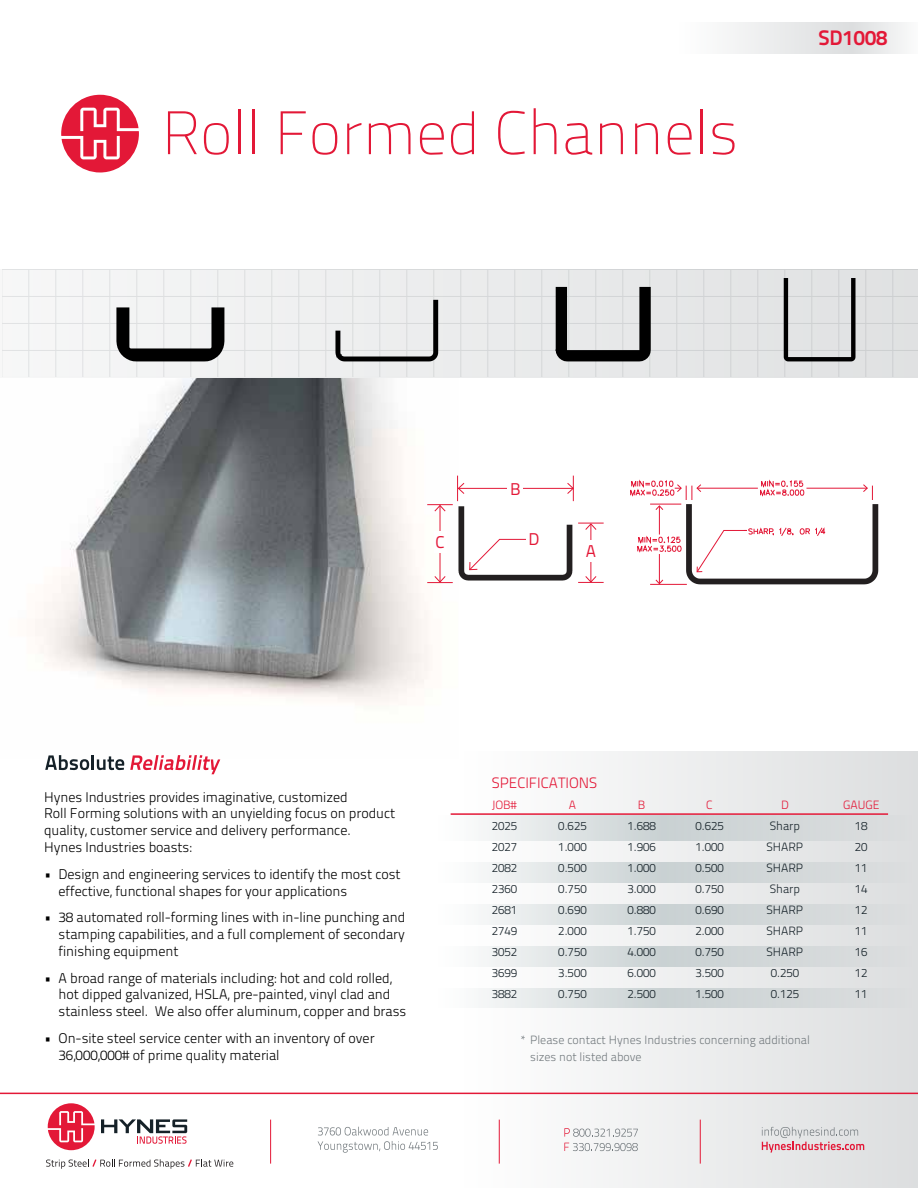
<style>
.page{position:relative;width:918px;height:1188px;background:#fff}
.page>*{position:absolute;margin:0;border:0;box-sizing:border-box;transform-origin:0 0}
.t1{font:100 61.2px "Titillium Text 22 L";color:#e31837}
.t2{font:700 21px "Titillium Text 22 L";color:#e31837}
.t3{font:16.95px "Titillium Text 22 L";color:#e31837}
.t4{font:300 15px "Titillium Text 22 L";color:#e31837}
.t5{font:300 14.1px/16.8px "Titillium Text 22 L";letter-spacing:-.005em;color:#000}
.t6{font:300 12px "Titillium Text 22 L";color:#152128}
.t7{font:300 12px/16.5px "Titillium Text 22 L";color:#737a7e}
.t8{font:300 12px "Titillium Text 22 L";color:#e31837}
</style>
<div class="page">
<div style="left:0;top:270px;width:917px;height:108px;background:#ebeced"></div>
<hr style="left:2px;top:377px;width:916px;height:1px;background:#152128">
<hr style="left:2px;top:350px;width:916px;height:1px;background:#152128">
<hr style="left:2px;top:323px;width:916px;height:1px;background:#152128">
<hr style="left:2px;top:296px;width:916px;height:1px;background:#152128">
<hr style="left:2px;top:269px;width:916px;height:1px;background:#152128">
<hr style="left:2px;top:269px;width:1px;height:108px;background:#152128">
<hr style="left:28px;top:269px;width:1px;height:108px;background:#152128">
<hr style="left:55px;top:269px;width:1px;height:108px;background:#152128">
<hr style="left:82px;top:269px;width:1px;height:108px;background:#152128">
<hr style="left:109px;top:269px;width:1px;height:108px;background:#152128">
<hr style="left:136px;top:269px;width:1px;height:108px;background:#152128">
<hr style="left:163px;top:269px;width:1px;height:108px;background:#152128">
<hr style="left:190px;top:269px;width:1px;height:108px;background:#152128">
<hr style="left:217px;top:269px;width:1px;height:108px;background:#152128">
<hr style="left:244px;top:269px;width:1px;height:108px;background:#152128">
<hr style="left:271px;top:269px;width:1px;height:108px;background:#152128">
<hr style="left:298px;top:269px;width:1px;height:108px;background:#152128">
<hr style="left:325px;top:269px;width:1px;height:108px;background:#152128">
<hr style="left:352px;top:269px;width:1px;height:108px;background:#152128">
<hr style="left:379px;top:269px;width:1px;height:108px;background:#152128">
<hr style="left:406px;top:269px;width:1px;height:108px;background:#152128">
<hr style="left:433px;top:269px;width:1px;height:108px;background:#152128">
<hr style="left:460px;top:269px;width:1px;height:108px;background:#152128">
<hr style="left:487px;top:269px;width:1px;height:108px;background:#152128">
<hr style="left:514px;top:269px;width:1px;height:108px;background:#152128">
<hr style="left:541px;top:269px;width:1px;height:108px;background:#152128">
<hr style="left:568px;top:269px;width:1px;height:108px;background:#152128">
<hr style="left:595px;top:269px;width:1px;height:108px;background:#152128">
<hr style="left:622px;top:269px;width:1px;height:108px;background:#152128">
<hr style="left:649px;top:269px;width:1px;height:108px;background:#152128">
<hr style="left:676px;top:269px;width:1px;height:108px;background:#152128">
<hr style="left:703px;top:269px;width:1px;height:108px;background:#152128">
<hr style="left:730px;top:269px;width:1px;height:108px;background:#152128">
<hr style="left:757px;top:269px;width:1px;height:108px;background:#152128">
<hr style="left:784px;top:269px;width:1px;height:108px;background:#152128">
<hr style="left:811px;top:269px;width:1px;height:108px;background:#152128">
<hr style="left:838px;top:269px;width:1px;height:108px;background:#152128">
<hr style="left:865px;top:269px;width:1px;height:108px;background:#152128">
<hr style="left:892px;top:269px;width:1px;height:108px;background:#152128">
<svg style="left:456px;top:752px;width:462px;height:436px"></svg>
<img style="left:35px;top:378px;width:424px;height:381px">
<svg style="left:335px;top:300px;width:103px;height:61px"></svg>
<svg style="left:116px;top:307px;width:108px;height:54px"></svg>
<svg style="left:556px;top:287px;width:95px;height:74px"></svg>
<svg style="left:784px;top:278px;width:71px;height:83px"></svg>
<svg style="left:318px;top:1127px;width:120px;height:26px"></svg>
<svg style="left:564px;top:1128px;width:74px;height:9px"></svg>
<svg style="left:564px;top:1143px;width:74px;height:8px"></svg>
<svg style="left:762px;top:1127px;width:102px;height:26px;background:#dbc4c9"></svg>
<hr style="left:700px;top:1120px;width:1px;height:44px;background:#e31837">
<hr style="left:499px;top:1120px;width:1px;height:44px;background:#e31837">
<hr style="left:270px;top:1120px;width:1px;height:44px;background:#e31837">
<hr style="left:0;top:1093px;width:918px;height:1px;background:#e31837">
<svg style="left:456px;top:815px;width:462px;height:25px;background:#d9dedf"></svg>
<svg style="left:456px;top:863px;width:462px;height:19px;background:#d9dedf"></svg>
<svg style="left:456px;top:905px;width:462px;height:19px;background:#d9dedf"></svg>
<svg style="left:456px;top:947px;width:462px;height:19px;background:#d9dedf"></svg>
<svg style="left:456px;top:988px;width:462px;height:20px;background:#d9dedf"></svg>
<hr style="left:451px;top:813px;width:437px;height:2px;background:#e31837">
<svg style="left:61px;top:95px;width:78px;height:77px"></svg>
<svg style="left:630px;top:479px;width:248px;height:106px"></svg>
<svg style="left:46px;top:1159px;width:187px;height:10px"></svg>
<svg style="left:101px;top:1119px;width:86px;height:25px"></svg>
<svg style="left:48px;top:1103px;width:47px;height:47px"></svg>
<svg style="left:730px;top:22px;width:174px;height:32px"></svg>
<svg style="left:45px;top:755px;width:79px;height:15px"></svg>
<svg style="left:130px;top:755px;width:90px;height:19px"></svg>
<svg style="left:427px;top:476px;width:177px;height:107px"></svg>
<h1 class="t1" style="left:162px;top:89px;width:578px">Roll Formed Channels</h1>
<h2 class="t2" style="left:818px;top:21px;width:70px">SD1008</h2>
<p class="t3" style="left:510px;top:476px;width:12px">B</p>
<p class="t3" style="left:435px;top:530px;width:11px">C</p>
<p class="t3" style="left:528px;top:527px;width:12px">D</p>
<p class="t3" style="left:586px;top:539px;width:12px">A</p>
<p class="t4" style="left:492px;top:771px;width:107px">SPECIFICATIONS</p>
<p class="t8" style="left:492px;top:796px;width:27px">JOB#</p>
<p class="t8" style="left:569px;top:796px;width:9px">A</p>
<p class="t8" style="left:638px;top:796px;width:9px">B</p>
<p class="t8" style="left:706px;top:796px;width:8px">C</p>
<p class="t8" style="left:781px;top:796px;width:9px">D</p>
<p class="t8" style="left:843px;top:796px;width:38px">GAUGE</p>
<p class="t6" style="left:492px;top:817px;width:27px">2025</p>
<p class="t6" style="left:558px;top:817px;width:30px">0.625</p>
<p class="t6" style="left:628px;top:817px;width:30px">1.688</p>
<p class="t6" style="left:695px;top:817px;width:30px">0.625</p>
<p class="t6" style="left:770px;top:817px;width:32px">Sharp</p>
<p class="t6" style="left:855px;top:817px;width:14px">18</p>
<p class="t6" style="left:492px;top:838px;width:27px">2027</p>
<p class="t6" style="left:558px;top:838px;width:30px">1.000</p>
<p class="t6" style="left:628px;top:838px;width:30px">1.906</p>
<p class="t6" style="left:695px;top:838px;width:30px">1.000</p>
<p class="t6" style="left:767px;top:838px;width:38px">SHARP</p>
<p class="t6" style="left:855px;top:838px;width:14px">20</p>
<p class="t6" style="left:492px;top:859px;width:27px">2082</p>
<p class="t6" style="left:558px;top:859px;width:30px">0.500</p>
<p class="t6" style="left:628px;top:859px;width:30px">1.000</p>
<p class="t6" style="left:695px;top:859px;width:30px">0.500</p>
<p class="t6" style="left:767px;top:859px;width:38px">SHARP</p>
<p class="t6" style="left:855px;top:859px;width:14px">11</p>
<p class="t6" style="left:492px;top:880px;width:27px">2360</p>
<p class="t6" style="left:558px;top:880px;width:30px">0.750</p>
<p class="t6" style="left:628px;top:880px;width:30px">3.000</p>
<p class="t6" style="left:695px;top:880px;width:30px">0.750</p>
<p class="t6" style="left:770px;top:880px;width:32px">Sharp</p>
<p class="t6" style="left:855px;top:880px;width:14px">14</p>
<p class="t6" style="left:492px;top:901px;width:27px">2681</p>
<p class="t6" style="left:558px;top:901px;width:30px">0.690</p>
<p class="t6" style="left:628px;top:901px;width:30px">0.880</p>
<p class="t6" style="left:695px;top:901px;width:30px">0.690</p>
<p class="t6" style="left:767px;top:901px;width:38px">SHARP</p>
<p class="t6" style="left:855px;top:901px;width:14px">12</p>
<p class="t6" style="left:492px;top:922px;width:27px">2749</p>
<p class="t6" style="left:558px;top:922px;width:30px">2.000</p>
<p class="t6" style="left:628px;top:922px;width:30px">1.750</p>
<p class="t6" style="left:695px;top:922px;width:30px">2.000</p>
<p class="t6" style="left:767px;top:922px;width:38px">SHARP</p>
<p class="t6" style="left:855px;top:922px;width:14px">11</p>
<p class="t6" style="left:492px;top:943px;width:27px">3052</p>
<p class="t6" style="left:558px;top:943px;width:30px">0.750</p>
<p class="t6" style="left:628px;top:943px;width:30px">4.000</p>
<p class="t6" style="left:695px;top:943px;width:30px">0.750</p>
<p class="t6" style="left:767px;top:943px;width:38px">SHARP</p>
<p class="t6" style="left:855px;top:943px;width:14px">16</p>
<p class="t6" style="left:492px;top:964px;width:27px">3699</p>
<p class="t6" style="left:558px;top:964px;width:30px">3.500</p>
<p class="t6" style="left:628px;top:964px;width:30px">6.000</p>
<p class="t6" style="left:695px;top:964px;width:30px">3.500</p>
<p class="t6" style="left:771px;top:964px;width:30px">0.250</p>
<p class="t6" style="left:855px;top:964px;width:14px">12</p>
<p class="t6" style="left:492px;top:985px;width:27px">3882</p>
<p class="t6" style="left:558px;top:985px;width:30px">0.750</p>
<p class="t6" style="left:628px;top:985px;width:30px">2.500</p>
<p class="t6" style="left:695px;top:985px;width:30px">1.500</p>
<p class="t6" style="left:771px;top:985px;width:30px">0.125</p>
<p class="t6" style="left:855px;top:985px;width:14px">11</p>
<p class="t5" style="left:44px;top:787px;width:353px">Hynes Industries provides imaginative, customized<br>Roll Forming solutions with an unyielding focus on product quality, customer service and delivery performance.<br>Hynes Industries boasts:</p>
<p class="t5" style="left:59px;top:865px;width:344px;text-indent:-14px">• Design and engineering services to identify the most cost effective, functional shapes for your applications</p>
<p class="t5" style="left:59px;top:908px;width:348px;text-align:justify;text-indent:-14px">• 38 automated roll-forming lines with in-line punching and stamping capabilities, and a full complement of secondary finishing equipment</p>
<p class="t5" style="left:59px;top:968px;width:349px;text-indent:-14px">• A broad range of materials including: hot and cold rolled, hot dipped galvanized, HSLA, pre-painted, vinyl clad and stainless steel. We also offer aluminum, copper and brass</p>
<p class="t5" style="left:59px;top:1029px;width:318px;text-indent:-14px">• On-site steel service center with an inventory of over<br>36,000,000# of prime quality material</p>
<p class="t7" style="left:530px;top:1031px;width:281px;text-indent:-10px">* Please contact Hynes Industries concerning additional sizes not listed above</p>
</div>
